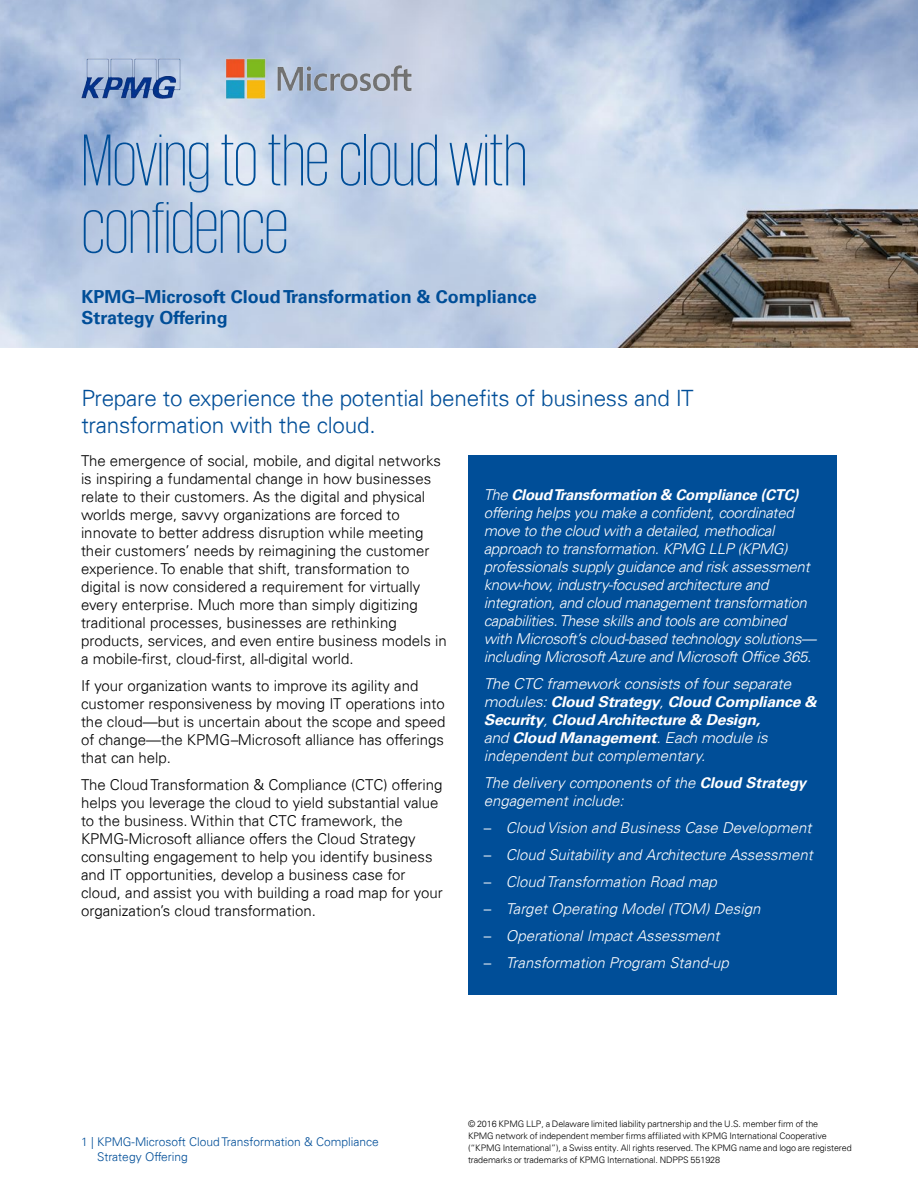
<style>
.page{position:relative;width:918px;height:1188px;background:#fff}
.page>*{position:absolute;margin:0;border:0;box-sizing:border-box;transform-origin:0 0}
.t1{font:200 75px/67.5px "KPMG";color:#004e98}
.t2{font:300 22.5px/27px "Univers 45";letter-spacing:-.01em;color:#004e98}
.t3{font:700 18px/21px "Univers 65";color:#004e98}
.t4{font:300 15px/18px "Univers 45";color:#000}
.t5{font:italic 300 15px/18px "Univers 45";letter-spacing:-.02em;color:#fff}
.t6{font:italic 300 15px/18px "Univers 45";color:#fff}
.t7{font:italic 700 15px/18px "Univers 65";letter-spacing:-.015em;color:#fff;scale:1.05 1}
.t8{font:italic 300 15px/18px "Univers 45";color:#fff;scale:1.05 1}
.t9{font:italic 700 15px "Univers 65";letter-spacing:-.015em;color:#fff}
.t10{font:italic 300 15px "Univers 45";letter-spacing:-.02em;color:#fff;scale:1.05 1}
.t11{font:300 12px/15px "Univers 45";color:#004e98}
.t12{font:300 9px/12px "Univers 45";letter-spacing:-.01em;color:#000}
.s1{font-style:italic}
.s2{font-family:"Univers 45";font-weight:300}
.s3{font-family:"Univers 65";font-weight:700}
.s4{font-style:normal}
</style>
<div class="page">
<img style="left:0;top:0;width:918px;height:348px">
<div style="left:468px;top:455px;width:369px;height:539px;background:#004e98"></div>
<img style="left:70px;top:53px;width:381px;height:64px">
<h1 class="t1" style="left:82px;top:125px;width:447px">Moving to the cloud with confidence</h1>
<p class="t3" style="left:82px;top:286px;width:457px">KPMG–Microsoft Cloud Transformation &amp; Compliance<br>Strategy Offering</p>
<h2 class="t2" style="left:81px;top:384px;width:614px">Prepare to experience the potential benefits of business and IT transformation with the cloud.</h2>
<p class="t4" style="left:81px;top:452px;width:367px">The emergence of social, mobile, and digital networks is inspiring a fundamental change in how businesses relate to their customers. As the digital and physical worlds merge, savvy organizations are forced to innovate to better address disruption while meeting their customers’ needs by reimagining the customer experience. To enable that shift, transformation to digital is now considered a requirement for virtually every enterprise. Much more than simply digitizing traditional processes, businesses are rethinking products, services, and even entire business models in a mobile-first, cloud-first, all-digital world.</p>
<p class="t4" style="left:81px;top:677px;width:366px">If your organization wants to improve its agility and customer responsiveness by moving IT operations into the cloud—but is uncertain about the scope and speed of change—the KPMG<span class="s1">–</span>Microsoft alliance has offerings that can help.</p>
<p class="t4" style="left:81px;top:776px;width:363px">The Cloud Transformation &amp; Compliance (CTC) offering helps you leverage the cloud to yield substantial value to the business. Within that CTC framework, the KPMG-Microsoft alliance offers the Cloud Strategy consulting engagement to help you identify business and IT opportunities, develop a business case for cloud, and assist you with building a road map for your organization’s cloud transformation.</p>
<p class="t9" style="left:484px;top:485px;width:316px"><span class="s2">The</span> Cloud Transformation &amp; Compliance (CTC)</p>
<p class="t5" style="left:484px;top:503px;width:334px">offering helps you make a confident, coordinated move to the cloud with a detailed, methodical approach to transformation. KPMG LLP (KPMG) professionals supply guidance and risk assessment know-how, industry-focused architecture and integration, and cloud management transformation capabilities. These skills and tools are combined with Microsoft’s cloud-based technology solutions— including Microsoft Azure and Microsoft Office 365.</p>
<p class="t10" style="left:484px;top:674px;width:294px">The CTC framework consists of four separate</p>
<p class="t7" style="left:484px;top:692px;width:319px"><span class="s2">modules:</span> Cloud Strategy<span class="s2">,</span> Cloud Compliance &amp;<br>Security<span class="s2">,</span> Cloud Architecture &amp; Design,</p>
<p class="t8" style="left:484px;top:728px;width:272px">and <span class="s3">Cloud Management</span>. Each module is independent but complementary.</p>
<p class="t6" style="left:484px;top:773px;width:324px">The delivery components of the <span class="s3">Cloud Strategy </span>engagement include:</p>
<p class="t6" style="left:484px;top:818px;width:329px"><span class="s4">–</span> Cloud Vision and Business Case Development</p>
<p class="t6" style="left:484px;top:845px;width:331px"><span class="s4">–</span> Cloud Suitability and Architecture Assessment</p>
<p class="t6" style="left:484px;top:872px;width:235px"><span class="s4">–</span> Cloud Transformation Road map</p>
<p class="t6" style="left:484px;top:899px;width:278px"><span class="s4">–</span> Target Operating Model (TOM) Design</p>
<p class="t6" style="left:484px;top:926px;width:237px"><span class="s4">–</span> Operational Impact Assessment</p>
<p class="t6" style="left:484px;top:953px;width:247px"><span class="s4">–</span> Transformation Program Stand-up</p>
<p class="t11" style="left:97px;top:1134px;width:283px;text-indent:-16px">1 | KPMG-Microsoft Cloud Transformation &amp; Compliance<br>Strategy Offering</p>
<p class="t12" style="left:468px;top:1117px;width:385px">© 2016 KPMG LLP, a Delaware limited liability partnership and the U.S. member firm of the<br>KPMG network of independent member firms affiliated with KPMG International Cooperative (“KPMG International”), a Swiss entity. All rights reserved. The KPMG name and logo are registered trademarks or trademarks of KPMG International. NDPPS 551928</p>
</div>
